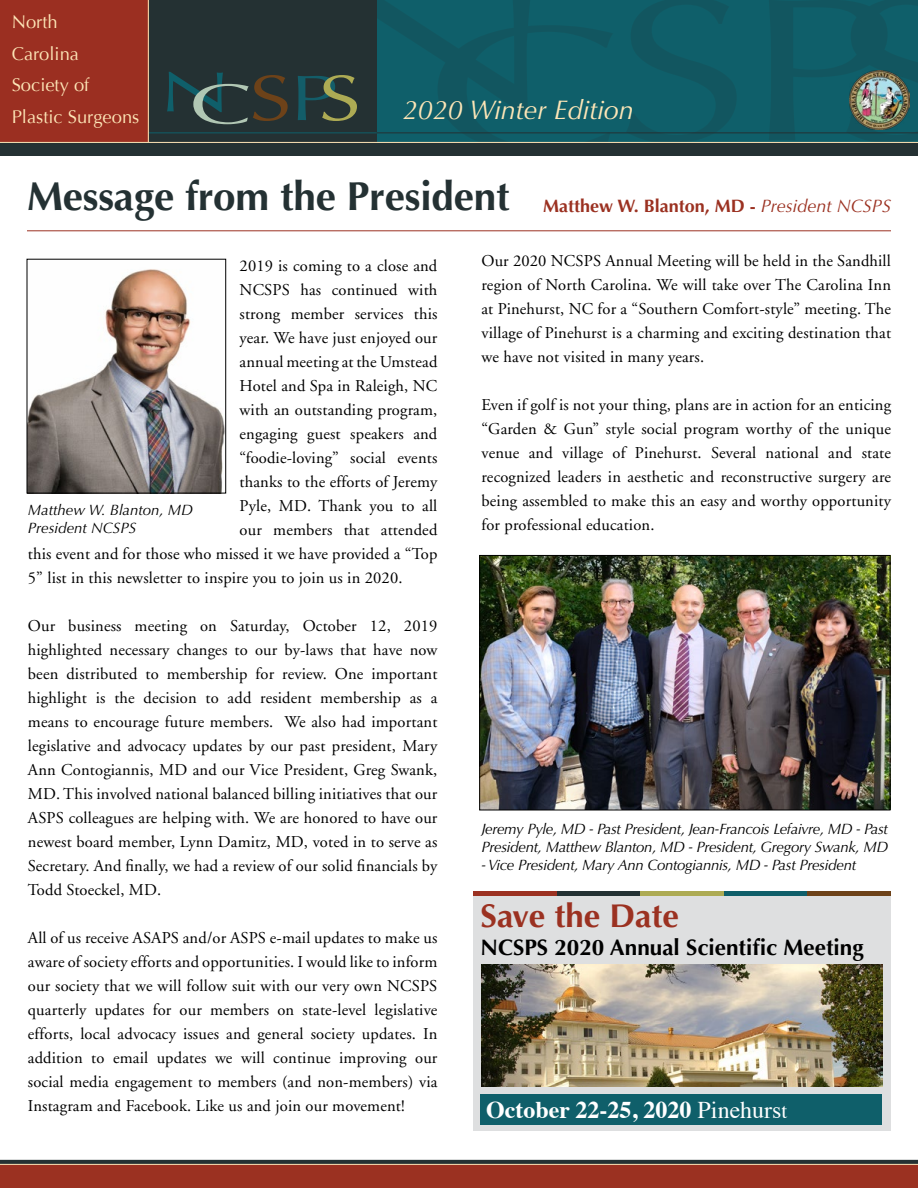
<style>
.page{position:relative;width:918px;height:1188px;background:#fff}
.page>*{position:absolute;margin:0;border:0;box-sizing:border-box;transform-origin:0 0}
.t1{font:700 40.5px "Optima";letter-spacing:-.005em;color:#243133}
.t2{font:700 33px "Optima";color:#9b3121}
.t3{font:italic 27px "Optima";color:#fde6b7}
.t4{font:700 24px "Times";color:#fff}
.t5{font:700 22.5px "Optima";color:#000}
.t6{font:18.3px/31.5px "Optima";color:#fde6b7}
.t7{font:700 18px "Optima";color:#9b3121}
.t8{font:16.5px/24px "Adobe Garamond";letter-spacing:.01em;color:#000;text-align:justify}
.t9{font:italic 15px/18px "Optima";letter-spacing:-.02em;color:#000}
.t10{font:italic 15px/18px "Optima";color:#000}
.s1{font-weight:400;font-style:italic}
.s2{font-weight:400}
.s3{font-weight:400;font-size:21px}
</style>
<div class="page">
<div style="left:473px;top:893px;width:418px;height:238px;background:#dedfe0"></div>
<div style="left:0;top:0;width:918px;height:143px;background:#0f5f6a"></div>
<div style="left:0;top:0;width:377px;height:143px;background:#243133"></div>
<svg style="left:167px;top:72px;width:121px;height:52px"></svg>
<svg style="left:298px;top:75px;width:59px;height:46px"></svg>
<div style="left:0;top:0;width:148px;height:142px;background:#9b2f21"></div>
<hr style="left:148px;top:132px;width:770px;height:1px;background:#0f5f6a">
<hr style="left:148px;top:0;width:1px;height:142px;background:#fde6b7">
<hr style="left:377px;top:132px;width:541px;height:1px;background:#243133">
<svg style="left:626px;top:132px;width:111px;height:10px"></svg>
<svg style="left:377px;top:132px;width:236px;height:10px"></svg>
<svg style="left:769px;top:91px;width:149px;height:51px"></svg>
<img style="left:850px;top:70px;width:59px;height:59px">
<div style="left:0;top:142px;width:918px;height:13px;background:#243133"></div>
<hr style="left:0;top:142px;width:918px;height:1px;background:#fde6b7">
<div style="left:0;top:1162px;width:918px;height:26px;background:#9b3121"></div>
<svg style="left:0;top:1160px;width:918px;height:4px;background:#2a3637"></svg>
<hr style="left:0;top:1164px;width:918px;height:1px;background:#fde6b7">
<hr style="left:27px;top:230px;width:864px;height:1px;background:#9b3121">
<div style="left:480px;top:1094px;width:401px;height:30px;background:#0f5f6a"></div>
<div style="left:473px;top:891px;width:84px;height:5px;background:#9b3121"></div>
<div style="left:557px;top:891px;width:83px;height:5px;background:#243133"></div>
<div style="left:640px;top:891px;width:84px;height:5px;background:#adab54"></div>
<div style="left:724px;top:891px;width:83px;height:5px;background:#0f5f6a"></div>
<div style="left:807px;top:891px;width:84px;height:5px;background:#6d4219"></div>
<img style="left:481px;top:557px;width:407px;height:251px">
<div style="left:479px;top:555px;width:411px;height:255px;border:1px solid #000"></div>
<img style="left:29px;top:269px;width:195px;height:222px">
<div style="left:27px;top:259px;width:199px;height:234px;border:1px solid #000"></div>
<img style="left:482px;top:964px;width:400px;height:122px">
<p class="t6" style="left:12px;top:6px;width:129px">North<br>Carolina<br>Society of<br>Plastic Surgeons</p>
<h3 class="t3" style="left:403px;top:94px;width:233px">2020 Winter Edition</h3>
<h1 class="t1" style="left:27px;top:172px;width:484px">Message from the President</h1>
<p class="t7" style="left:543px;top:195px;width:349px">Matthew W. Blanton, MD - <span class="s1">President NCSPS</span></p>
<p class="t8" style="left:240px;top:254px;width:199px">2019 is coming to a close and</p>
<p class="t8" style="left:240px;top:278px;width:199px">NCSPS has continued with</p>
<p class="t8" style="left:240px;top:302px;width:199px">strong member services this</p>
<p class="t8" style="left:240px;top:326px;width:199px">year. We have just enjoyed our</p>
<p class="t8" style="left:240px;top:350px;width:199px">annual meeting at the Umstead</p>
<p class="t8" style="left:240px;top:374px;width:199px">Hotel and Spa in Raleigh, NC</p>
<p class="t8" style="left:240px;top:399px;width:199px">with an outstanding program,</p>
<p class="t8" style="left:240px;top:423px;width:199px">engaging guest speakers and</p>
<p class="t8" style="left:240px;top:447px;width:199px">“foodie-loving” social events</p>
<p class="t8" style="left:240px;top:471px;width:199px">thanks to the efforts of Jeremy</p>
<p class="t8" style="left:240px;top:495px;width:199px">Pyle, MD. Thank you to all</p>
<p class="t8" style="left:240px;top:519px;width:199px">our members that attended</p>
<p class="t8" style="left:28px;top:543px;width:411px">this event and for those who missed it we have provided a “Top</p>
<p class="t8" style="left:28px;top:567px;width:376px">5” list in this newsletter to inspire you to join us in 2020.</p>
<p class="t8" style="left:28px;top:615px;width:411px">Our business meeting on Saturday, October 12, 2019 highlighted necessary changes to our by-laws that have now been distributed to membership for review. One important highlight is the decision to add resident membership as a means to encourage future members. We also had important legislative and advocacy updates by our past president, Mary Ann Contogiannis, MD and our Vice President, Greg Swank, MD. This involved national balanced billing initiatives that our ASPS colleagues are helping with. We are honored to have our newest board member, Lynn Damitz, MD, voted in to serve as Secretary. And finally, we had a review of our solid financials by Todd Stoeckel, MD.</p>
<p class="t8" style="left:28px;top:927px;width:411px">All of us receive ASAPS and/or ASPS e-mail updates to make us aware of society efforts and opportunities. I would like to inform our society that we will follow suit with our very own NCSPS quarterly updates for our members on state-level legislative efforts, local advocacy issues and general society updates. In addition to email updates we will continue improving our social media engagement to members (and non-members) via Instagram and Facebook. Like us and join our movement!</p>
<p class="t10" style="left:28px;top:501px;width:167px">Matthew W. Blanton, MD<br>President NCSPS</p>
<p class="t8" style="left:482px;top:250px;width:411px">Our 2020 NCSPS Annual Meeting will be held in the Sandhill region of North Carolina. We will take over The Carolina Inn at Pinehurst, NC for a “Southern Comfort-style” meeting. The village of Pinehurst is a charming and exciting destination that we have not visited in many years.</p>
<p class="t8" style="left:482px;top:394px;width:411px">Even if golf is not your thing, plans are in action for an enticing “Garden &amp; Gun” style social program worthy of the unique venue and village of Pinehurst. Several national and state recognized leaders in aesthetic and reconstructive surgery are being assembled to make this an easy and worthy opportunity for professional education.</p>
<p class="t9" style="left:482px;top:820px;width:408px">Jeremy Pyle, MD - Past President, Jean-Francois Lefaivre, MD - Past<br>President, Matthew Blanton, MD - President, Gregory Swank, MD</p>
<p class="t9" style="left:482px;top:856px;width:376px">- Vice President, Mary Ann Contogiannis, MD - Past President</p>
<h2 class="t2" style="left:481px;top:896px;width:200px">Save the Date</h2>
<h3 class="t5" style="left:481px;top:934px;width:385px">NCSPS 2020 Annual Scientific Meeting</h3>
<h3 class="t4" style="left:486px;top:1086px;width:303px">October 22-25, 2020 <span class="s2">Pinehurs</span><span class="s3">t</span></h3>
</div>
